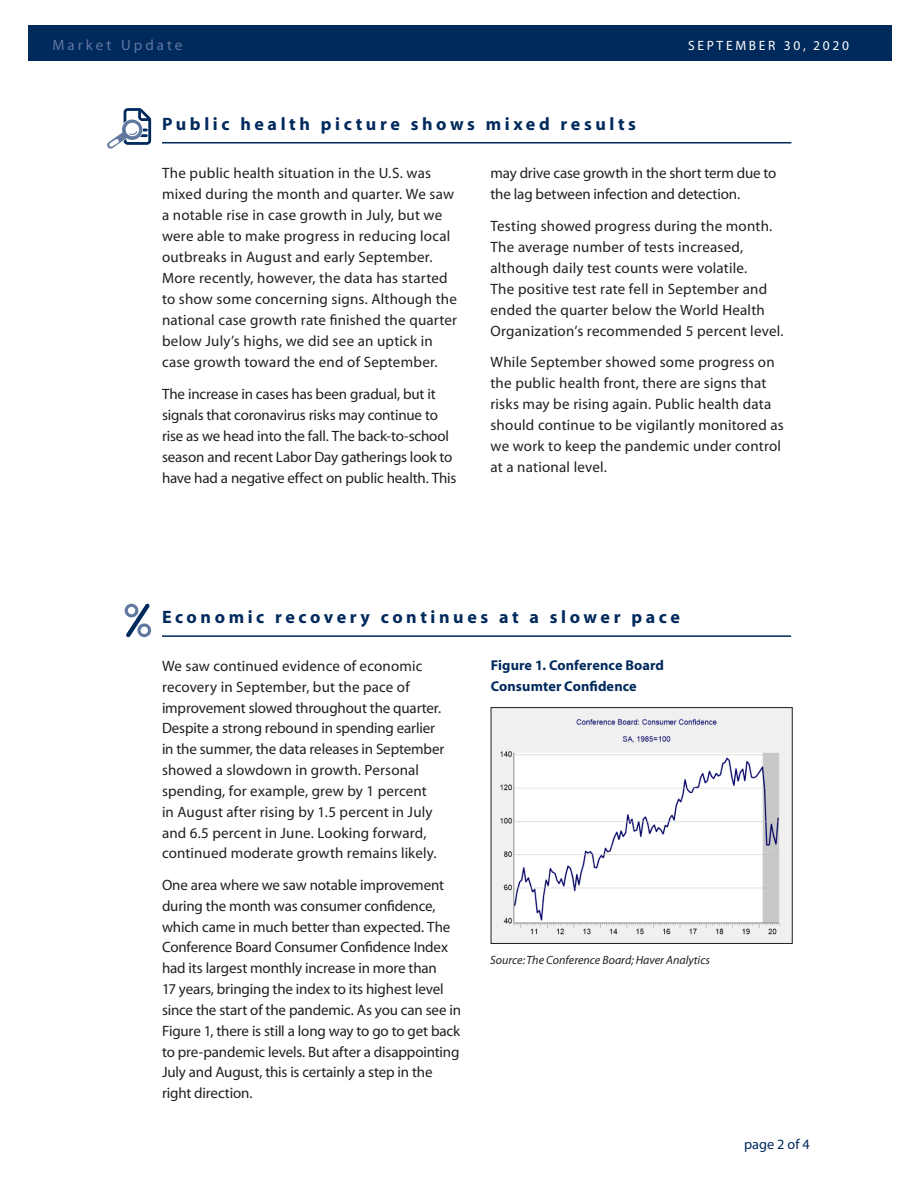
<style>
.page{position:relative;width:918px;height:1188px;background:#fff}
.page>*{position:absolute;margin:0;border:0;box-sizing:border-box;transform-origin:0 0}
.Headline_A_with_Rule{font:700 18px "Myriad";letter-spacing:.2em;color:#00295c}
.Text{font:15px/21px "Myriad";letter-spacing:.005em;color:#231f20}
.t1{font:15px "Myriad";letter-spacing:.2em;color:#60779f}
.Text-2{font:700 14.25px/21px "Myriad";letter-spacing:.01em;color:#00295c}
.t2{font:14.25px "Myriad";color:#00295c}
.t3{font:13.5px "Myriad";letter-spacing:.2em;color:#fff}
.Disclosure{font:italic 12px "Myriad";color:#231f20}
</style>
<div class="page">
<div style="left:28px;top:26px;width:864px;height:35px;background:#00295c"></div>
<svg style="left:107px;top:108px;width:44px;height:41px"></svg>
<hr style="left:162px;top:142px;width:629px;height:2px;background:#00295c">
<hr style="left:162px;top:635px;width:629px;height:2px;background:#00295c">
<svg style="left:125px;top:603px;width:26px;height:34px"></svg>
<img style="left:493px;top:709px;width:297px;height:233px">
<div style="left:491px;top:707px;width:301px;height:237px;border:1px solid #231f20"></div>
<p class="t1" style="left:52px;top:37px;width:131px">Market Update</p>
<p class="t3" style="left:688px;top:39px;width:162px">SEPTEMBER 30, 2020</p>
<p class="Headline_A_with_Rule" style="left:162px;top:115px;width:476px">Public health picture shows mixed results</p>
<p class="Text" style="left:490px;top:163px;width:288px">may drive case growth in the short term due to the lag between infection and detection.</p>
<p class="Text" style="left:490px;top:216px;width:295px">Testing showed progress during the month.<br>The average number of tests increased, although daily test counts were volatile.<br>The positive test rate fell in September and ended the quarter below the World Health Organization’s recommended 5 percent level.</p>
<p class="Text" style="left:490px;top:352px;width:295px">While September showed some progress on the public health front, there are signs that risks may be rising again. Public health data should continue to be vigilantly monitored as we work to keep the pandemic under control at a national level.</p>
<p class="Text" style="left:162px;top:163px;width:297px">The public health situation in the U.S. was mixed during the month and quarter. We saw a notable rise in case growth in July, but we were able to make progress in reducing local outbreaks in August and early September.<br>More recently, however, the data has started to show some concerning signs. Although the national case growth rate finished the quarter below July’s highs, we did see an uptick in case growth toward the end of September.</p>
<p class="Text" style="left:162px;top:384px;width:296px">The increase in cases has been gradual, but it signals that coronavirus risks may continue to rise as we head into the fall. The back-to-school season and recent Labor Day gatherings look to have had a negative effect on public health. This</p>
<p class="Headline_A_with_Rule" style="left:162px;top:608px;width:519px">Economic recovery continues at a slower pace</p>
<p class="Text" style="left:162px;top:656px;width:284px">We saw continued evidence of economic recovery in September, but the pace of improvement slowed throughout the quarter.<br>Despite a strong rebound in spending earlier in the summer, the data releases in September showed a slowdown in growth. Personal spending, for example, grew by 1 percent<br>in August after rising by 1.5 percent in July and 6.5 percent in June. Looking forward, continued moderate growth remains likely.</p>
<p class="Text" style="left:162px;top:875px;width:301px">One area where we saw notable improvement during the month was consumer confidence, which came in much better than expected. The Conference Board Consumer Confidence Index had its largest monthly increase in more than<br>17 years, bringing the index to its highest level since the start of the pandemic. As you can see in Figure 1, there is still a long way to go to get back to pre-pandemic levels. But after a disappointing July and August, this is certainly a step in the right direction.</p>
<p class="Text-2" style="left:491px;top:655px;width:175px">Figure 1. Conference Board<br>Consumter Confidence</p>
<p class="Disclosure" style="left:490px;top:954px;width:221px">Source: The Conference Board; Haver Analytics</p>
<p class="t2" style="left:744px;top:1137px;width:67px">page 2 of 4</p>
</div>
